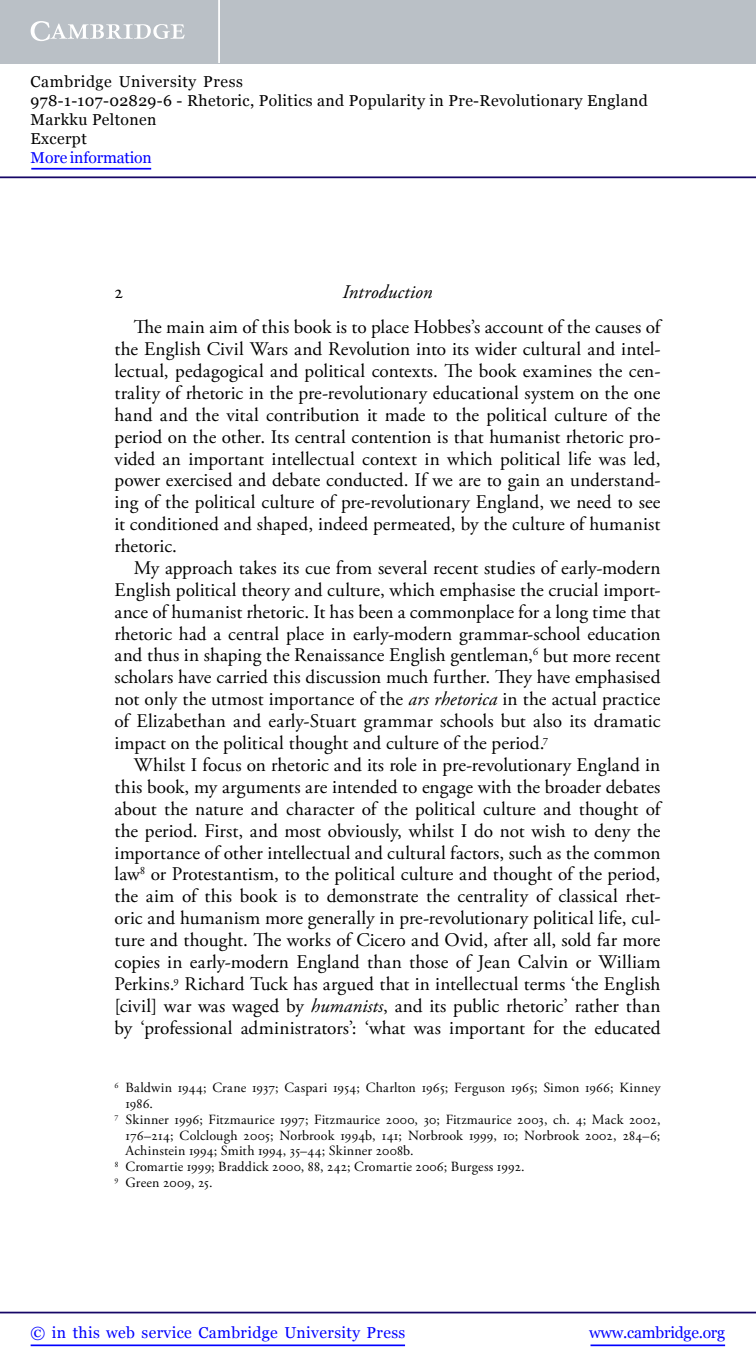
<style>
.page{position:relative;width:756px;height:1371px;background:#fff}
.page>*{position:absolute;margin:0;border:0;box-sizing:border-box;transform-origin:0 0}
.t1{font:19.25px/35px "Adobe Garamond Pro";letter-spacing:.005em;color:#000}
.t2{font:15.75px/18.9px "Georgia";letter-spacing:.025em;color:#000}
.t3{font:15.75px "Georgia";letter-spacing:.025em;color:#00f}
.t4{font:15.75px "Georgia";letter-spacing:-.015em;color:#00f}
.t5{font:15.75px "Georgia";letter-spacing:-.01em;color:#00f}
.t6{font:14px "Adobe Garamond Pro";letter-spacing:.015em;color:#000}
.s1{font-style:italic}
</style>
<div class="page">
<hr style="left:591px;top:1344px;width:134px;height:1px;background:#00f">
<hr style="left:0;top:1311px;width:756px;height:2px;background:#150666">
<hr style="left:31px;top:1344px;width:374px;height:1px;background:#00f">
<div style="left:0;top:0;width:756px;height:63px;background:#bac0c6"></div>
<svg style="left:31px;top:21px;width:154px;height:20px"></svg>
<hr style="left:218px;top:0;width:2px;height:63px;background:#fff">
<hr style="left:0;top:176px;width:756px;height:2px;background:#150666">
<hr style="left:31px;top:168px;width:120px;height:1px;background:#00f">
<p class="t2" style="left:31px;top:72px;width:619px">Cambridge University Press<br>978-1-107-02829-6 - Rhetoric, Politics and Popularity in Pre-Revolutionary England Markku Peltonen<br>Excerpt</p>
<p class="t5" style="left:31px;top:148px;width:123px">More information</p>
<p class="t1" style="left:115px;top:275px;width:10px">2</p>
<p class="t1" style="left:134px;top:275px;width:528px;text-indent:209px"><span class="s1">Introduction<br></span>The main aim of this book is to place Hobbes’s account of the causes of</p>
<p class="t1" style="left:115px;top:332px;width:548px">the English Civil Wars and Revolution into its wider cultural and intel-</p>
<p class="t1" style="left:115px;top:354px;width:548px">lectual, pedagogical and political contexts. The book examines the cen-</p>
<p class="t1" style="left:115px;top:376px;width:547px">trality of rhetoric in the pre-revolutionary educational system on the one</p>
<p class="t1" style="left:115px;top:398px;width:548px">hand and the vital contribution it made to the political culture of the</p>
<p class="t1" style="left:115px;top:420px;width:548px">period on the other. Its central contention is that humanist rhetoric pro-</p>
<p class="t1" style="left:115px;top:441px;width:548px">vided an important intellectual context in which political life was led,</p>
<p class="t1" style="left:115px;top:463px;width:548px">power exercised and debate conducted. If we are to gain an understand-</p>
<p class="t1" style="left:115px;top:485px;width:547px">ing of the political culture of pre-revolutionary England, we need to see</p>
<p class="t1" style="left:115px;top:507px;width:547px">it conditioned and shaped, indeed permeated, by the culture of humanist</p>
<p class="t1" style="left:115px;top:529px;width:64px">rhetoric.</p>
<p class="t1" style="left:134px;top:551px;width:528px">My approach takes its cue from several recent studies of early-modern</p>
<p class="t1" style="left:115px;top:573px;width:548px">English political theory and culture, which emphasise the crucial import-</p>
<p class="t1" style="left:115px;top:594px;width:547px">ance of humanist rhetoric. It has been a commonplace for a long time that</p>
<p class="t1" style="left:115px;top:616px;width:548px">rhetoric had a central place in early-modern grammar-school education</p>
<p class="t1" style="left:115px;top:638px;width:547px">and thus in shaping the Renaissance English gentleman,<sup>6</sup> but more recent</p>
<p class="t1" style="left:114px;top:660px;width:547px">scholars have carried this discussion much further. They have emphasised</p>
<p class="t1" style="left:114px;top:682px;width:547px">not only the utmost importance of the <span class="s1">ars rhetorica</span> in the actual practice</p>
<p class="t1" style="left:114px;top:704px;width:547px">of Elizabethan and early-Stuart grammar schools but also its dramatic</p>
<p class="t1" style="left:114px;top:726px;width:435px">impact on the political thought and culture of the period.<sup>7</sup></p>
<p class="t1" style="left:134px;top:748px;width:528px">Whilst I focus on rhetoric and its role in pre-revolutionary England in</p>
<p class="t1" style="left:115px;top:770px;width:548px">this book, my arguments are intended to engage with the broader debates</p>
<p class="t1" style="left:115px;top:791px;width:547px">about the nature and character of the political culture and thought of</p>
<p class="t1" style="left:115px;top:813px;width:547px">the period. First, and most obviously, whilst I do not wish to deny the</p>
<p class="t1" style="left:115px;top:835px;width:548px">importance of other intellectual and cultural factors, such as the common</p>
<p class="t1" style="left:115px;top:857px;width:547px">law<sup>8</sup> or Protestantism, to the political culture and thought of the period,</p>
<p class="t1" style="left:115px;top:879px;width:548px">the aim of this book is to demonstrate the centrality of classical rhet-</p>
<p class="t1" style="left:115px;top:901px;width:548px">oric and humanism more generally in pre-revolutionary political life, cul-</p>
<p class="t1" style="left:115px;top:923px;width:547px">ture and thought. The works of Cicero and Ovid, after all, sold far more</p>
<p class="t1" style="left:115px;top:945px;width:548px">copies in early-modern England than those of Jean Calvin or William</p>
<p class="t1" style="left:115px;top:966px;width:548px">Perkins.<sup>9</sup> Richard Tuck has argued that in intellectual terms ‘the English</p>
<p class="t1" style="left:115px;top:988px;width:547px">[civil] war was waged by <span class="s1">humanists</span>, and its public rhetoric’ rather than</p>
<p class="t1" style="left:115px;top:1010px;width:548px">by ‘professional administrators’: ‘what was important for the educated</p>
<p class="t6" style="left:115px;top:1079px;width:547px"><sup>6</sup> Baldwin 1944; Crane 1937; Caspari 1954; Charlton 1965; Ferguson 1965; Simon 1966; Kinney</p>
<p class="t6" style="left:125px;top:1095px;width:29px">1986.</p>
<p class="t6" style="left:115px;top:1110px;width:548px"><sup>7</sup> Skinner 1996; Fitzmaurice 1997; Fitzmaurice 2000, 30; Fitzmaurice 2003, ch. 4; Mack 2002,</p>
<p class="t6" style="left:125px;top:1126px;width:537px">176–214; Colclough 2005; Norbrook 1994b, 141; Norbrook 1999, 10; Norbrook 2002, 284–6;</p>
<p class="t6" style="left:125px;top:1142px;width:290px">Achinstein 1994; Smith 1994, 35–44; Skinner 2008b.</p>
<p class="t6" style="left:115px;top:1158px;width:411px"><sup>8</sup> Cromartie 1999; Braddick 2000, 88, 242; Cromartie 2006; Burgess 1992.</p>
<p class="t6" style="left:115px;top:1173px;width:100px"><sup>9</sup> Green 2009, 25.</p>
<p class="t3" style="left:31px;top:1323px;width:376px">© in this web service Cambridge University Press</p>
<p class="t4" style="left:589px;top:1323px;width:137px">www.cambridge.org</p>
</div>
